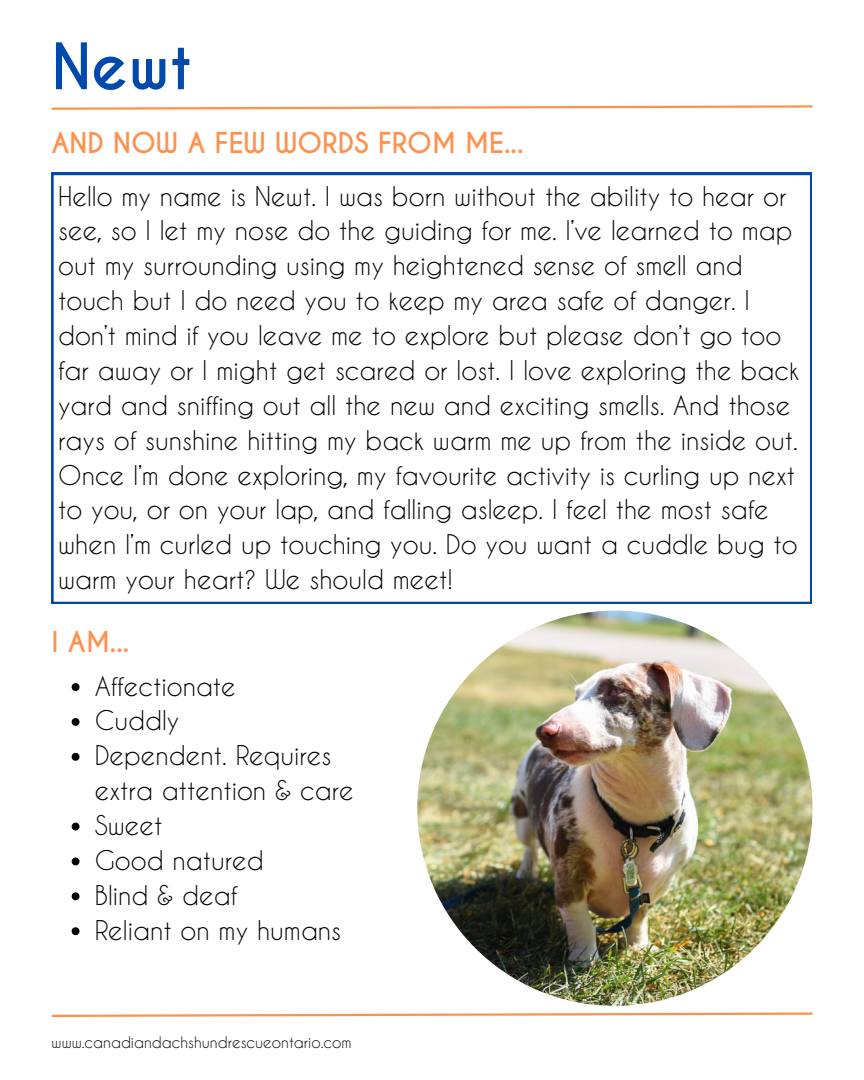
<style>
.page{position:relative;width:864px;height:1080px;background:#fff}
.page>*{position:absolute;margin:0;border:0;box-sizing:border-box;transform-origin:0 0}
.t1{font:700 60px "Caviar Dreams";color:#004aad}
.t2{font:700 27px "Caviar Dreams";color:#ff914d}
.t3{font:25.5px/34.8px "Caviar Dreams";color:#000}
.t4{font:15px "Caviar Dreams";color:#000}
</style>
<div class="page">
<svg style="left:51px;top:105px;width:762px;height:5px"></svg>
<svg style="left:51px;top:1012px;width:762px;height:5px"></svg>
<svg style="left:51px;top:173px;width:761px;height:431px"></svg>
<img style="left:417px;top:611px;width:396px;height:395px;border-radius:50%">
<svg style="left:72px;top:683px;width:8px;height:8px"></svg>
<svg style="left:72px;top:718px;width:8px;height:8px"></svg>
<svg style="left:72px;top:753px;width:8px;height:8px"></svg>
<svg style="left:72px;top:823px;width:8px;height:8px"></svg>
<svg style="left:72px;top:858px;width:8px;height:7px"></svg>
<svg style="left:72px;top:892px;width:8px;height:8px"></svg>
<svg style="left:72px;top:927px;width:8px;height:8px"></svg>
<p class="t1" style="left:52px;top:30px;width:142px">Newt</p>
<p class="t2" style="left:51px;top:127px;width:474px">AND NOW A FEW WORDS FROM ME...</p>
<p class="t3" style="left:58px;top:178px;width:743px">Hello my name is Newt. I was born without the ability to hear or see, so I let my nose do the guiding for me. I’ve learned to map out my surrounding using my heightened sense of smell and touch but I do need you to keep my area safe of danger. I don’t mind if you leave me to explore but please don’t go too far away or I might get scared or lost. I love exploring the back yard and sniffing out all the new and exciting smells. And those rays of sunshine hitting my back warm me up from the inside out.<br>Once I’m done exploring, my favourite activity is curling up next to you, or on your lap, and falling asleep. I feel the most safe when I’m curled up touching you. Do you want a cuddle bug to warm your heart? We should meet!</p>
<p class="t2" style="left:51px;top:625px;width:79px">I AM...</p>
<p class="t3" style="left:95px;top:668px;width:143px">Affectionate</p>
<p class="t3" style="left:95px;top:703px;width:86px">Cuddly</p>
<p class="t3" style="left:95px;top:738px;width:261px">Dependent. Requires extra attention &amp; care</p>
<p class="t3" style="left:95px;top:807px;width:69px">Sweet</p>
<p class="t3" style="left:95px;top:842px;width:171px">Good natured</p>
<p class="t3" style="left:95px;top:877px;width:144px">Blind &amp; deaf</p>
<p class="t3" style="left:95px;top:912px;width:248px">Reliant on my humans</p>
<p class="t4" style="left:52px;top:1034px;width:301px">www.canadiandachshundrescueontario.com</p>
</div>
